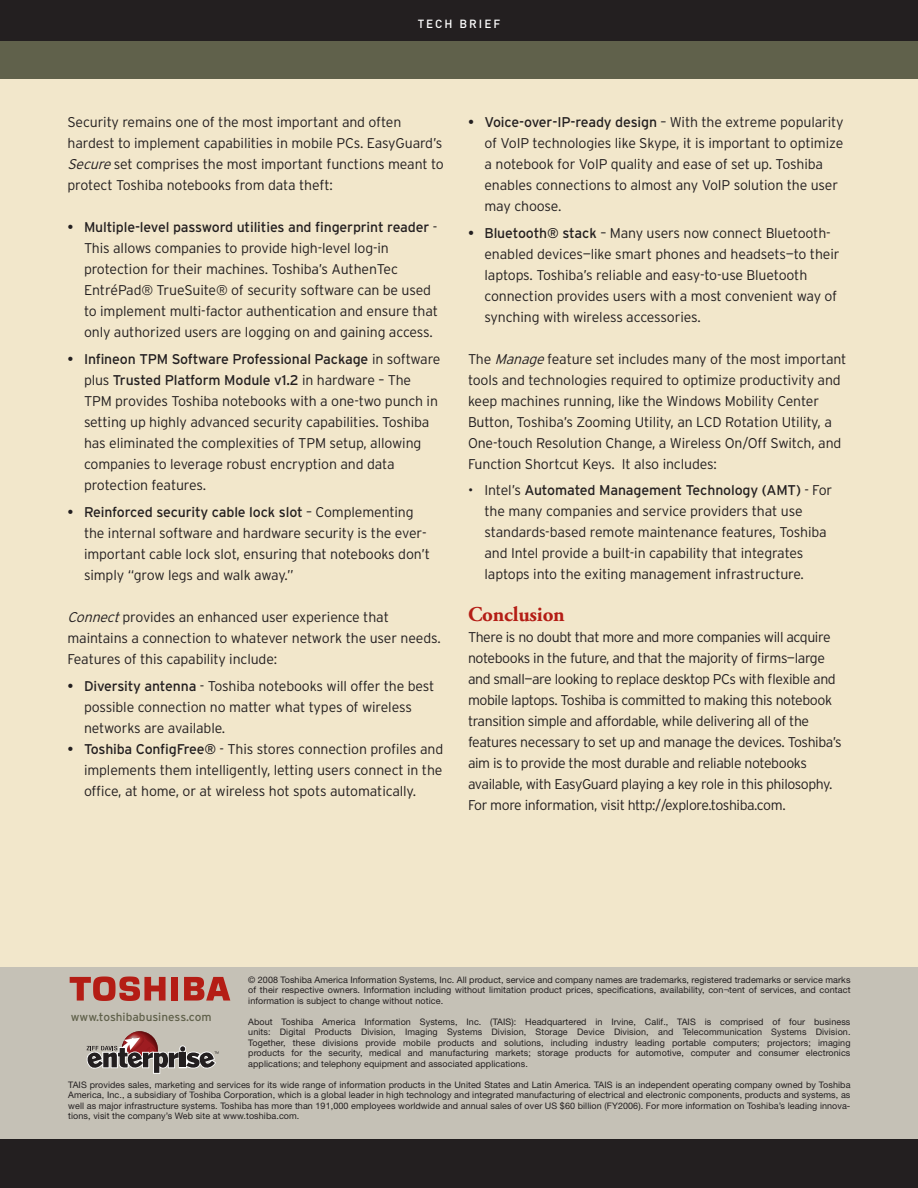
<style>
.page{position:relative;width:918px;height:1188px;background:#fff}
.page>*{position:absolute;margin:0;border:0;box-sizing:border-box;transform-origin:0 0}
.t1{font:700 21px "Adobe Garamond Pro";letter-spacing:-.01em;color:#b41d15}
.t2{font:300 14.1px/21px "Interstate";letter-spacing:-.01em;color:#231f20}
.t3{font:300 14.1px/21px "Interstate";letter-spacing:-.03em;color:#231f20}
.t4{font:14.1px "Interstate";color:#231f20}
.t5{font:500 11.7px "DIN";letter-spacing:.17em;color:#fff}
.t6{font:11.55px "Interstate";color:#60614b}
.t7{font:9px/10.5px "Helvetica Neue LT Std";letter-spacing:.01em;color:#231f20;text-align:justify}
.s1{font-style:italic}
.s2{font-weight:400}
</style>
<div class="page">
<div style="left:0;top:78px;width:918px;height:889px;background:#f2e7cb"></div>
<div style="left:0;top:19px;width:918px;height:59px;background:#60614b"></div>
<div style="left:0;top:0;width:918px;height:41px;background:#231f20"></div>
<div style="left:0;top:967px;width:918px;height:212px;background:#c5c1b6"></div>
<div style="left:0;top:1139px;width:918px;height:49px;background:#231f20"></div>
<div style="left:171px;top:977px;width:7px;height:24px;background:#b41d15"></div>
<svg style="left:184px;top:977px;width:46px;height:24px"></svg>
<svg style="left:70px;top:976px;width:96px;height:25px"></svg>
<svg style="left:87px;top:1031px;width:132px;height:43px"></svg>
<p class="t5" style="left:418px;top:16px;width:84px">TECh brie f</p>
<p class="t2" style="left:68px;top:112px;width:378px">Security remains one of the most important and often hardest to implement capabilities in mobile PCs. EasyGuard’s <span class="s1">Secure</span>set comprises the most important functions meant to protect Toshiba notebooks from data theft:</p>
<p class="t2" style="left:84px;top:217px;width:356px"><span class="s2">Multiple-level password utilities and fingerprint reader</span> - This allows companies to provide high-level log-in protection for their machines. Toshiba’s AuthenTec EntréPad® TrueSuite® of security software can be used to implement multi-factor authentication and ensure that only authorized users are logging on and gaining access.</p>
<p class="t2" style="left:84px;top:349px;width:358px"><span class="s2">Infineon TPM Software Professional Package</span> in software plus <span class="s2">Trusted Platform Module v1.2</span> in hardware – The TPM provides Toshiba notebooks with a one-two punch in setting up highly advanced security capabilities. Toshiba has eliminated the complexities of TPM setup, allowing companies to leverage robust encryption and data protection features.</p>
<p class="t2" style="left:84px;top:502px;width:348px"><span class="s2">Reinforced security cable lock slot</span> – Complementing the internal software and hardware security is the ever&shy;important cable lock slot, ensuring that notebooks don’t simply “grow legs and walk away.”</p>
<p class="t2" style="left:68px;top:607px;width:375px"><span class="s1">Connect</span>provides an enhanced user experience that maintains a connection to whatever network the user needs.<br>Features of this capability include:</p>
<p class="t2" style="left:84px;top:676px;width:361px"><span class="s2">Diversity antenna</span> - Toshiba notebooks will offer the best possible connection no matter what types of wireless networks are available.<br><span class="s2">Toshiba ConfigFree®</span> - This stores connection profiles and implements them intelligently, letting users connect in the office, at home, or at wireless hot spots automatically.</p>
<p class="t4" style="left:68px;top:219px;width:8px">•</p>
<p class="t4" style="left:68px;top:351px;width:8px">•</p>
<p class="t4" style="left:68px;top:504px;width:8px">•</p>
<p class="t4" style="left:68px;top:678px;width:8px">•</p>
<p class="t4" style="left:68px;top:741px;width:8px">•</p>
<p class="t2" style="left:484px;top:112px;width:361px"><span class="s2">Voice-over-IP-ready design</span> – With the extreme popularity of VoIP technologies like Skype, it is important to optimize a notebook for VoIP quality and ease of set up. Toshiba enables connections to almost any VoIP solution the user may choose.</p>
<p class="t2" style="left:484px;top:223px;width:357px"><span class="s2">Bluetooth® stack</span> – Many users now connect Bluetooth&shy;enabled devices—like smart phones and headsets—to their laptops. Toshiba’s reliable and easy-to-use Bluetooth connection provides users with a most convenient way of synching with wireless accessories.</p>
<p class="t2" style="left:468px;top:349px;width:380px">The <span class="s1">Manage</span>feature set includes many of the most important tools and technologies required to optimize productivity and keep machines running, like the Windows Mobility Center Button, Toshiba’s Zooming Utility, an LCD Rotation Utility, a One-touch Resolution Change, a Wireless On/Off Switch, and Function Shortcut Keys. It also includes:</p>
<p class="t2" style="left:484px;top:479px;width:349px">Intel’s <span class="s2">Automated Management Technology (AMT)</span> - For the many companies and service providers that use standards-based remote maintenance features, Toshiba and Intel provide a built-in capability that integrates laptops into the exiting management infrastructure.</p>
<h1 class="t1" style="left:468px;top:602px;width:98px">Conclusion</h1>
<p class="t3" style="left:468px;top:626px;width:375px">There is no doubt that more and more companies will acquire notebooks in the future, and that the majority of firms—large and small—are looking to replace desktop PCs with flexible and mobile laptops. Toshiba is committed to making this notebook transition simple and affordable, while delivering all of the features necessary to set up and manage the devices. Toshiba’s aim is to provide the most durable and reliable notebooks available, with EasyGuard playing a key role in this philosophy.<br>For more information, visit http://explore.toshiba.com.</p>
<p class="t4" style="left:468px;top:114px;width:8px">•</p>
<p class="t4" style="left:468px;top:225px;width:8px">•</p>
<p class="t2" style="left:468px;top:479px;width:7px">•</p>
<p class="t7" style="left:248px;top:974px;width:604px">© 2008 Toshiba America Information Systems, Inc. All product, service and company names are trademarks, registered trademarks or service marks of their respective owners. Information including without limitation product prices, specifications, availability, con¬tent of services, and contact information is subject to change without notice.</p>
<p class="t7" style="left:248px;top:1016px;width:604px">About Toshiba America Information Systems, Inc. (TAIS): Headquartered in Irvine, Calif., TAIS is comprised of four business units: Digital Products Division, Imaging Systems Division, Storage Device Division, and Telecommunication Systems Division.<br>Together, these divisions provide mobile products and solutions, including industry leading portable computers; projectors; imaging products for the security, medical and manufacturing markets; storage products for automotive, computer and consumer electronics applications; and telephony equipment and associated applications.</p>
<p class="t7" style="left:68px;top:1079px;width:784px">TAIS provides sales, marketing and services for its wide range of information products in the United States and Latin America. TAIS is an independent operating company owned by Toshiba America, Inc., a subsidiary of Toshiba Corporation, which is a global leader in high technology and integrated manufacturing of electrical and electronic components, products and systems, as well as major infrastructure systems. Toshiba has more than 191,000 employees worldwide and annual sales of over US $60 billion (FY2006). For more information on Toshiba’s leading innova&shy;tions, visit the company’s Web site at www.toshiba.com.</p>
<p class="t6" style="left:71px;top:1010px;width:142px">www.toshibabusiness.com</p>
</div>
